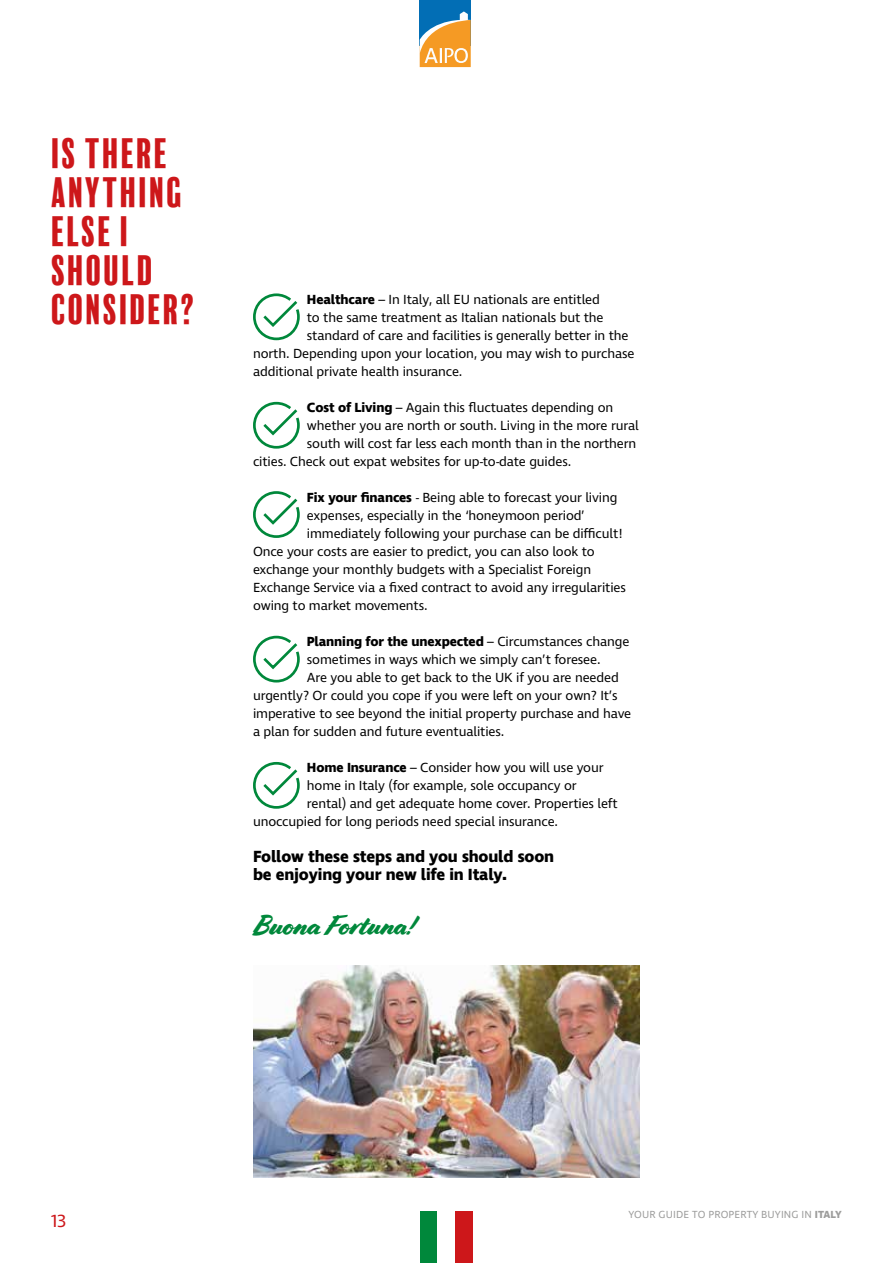
<style>
.page{position:relative;width:893px;height:1263px;background:#fff}
.page>*{position:absolute;margin:0;border:0;box-sizing:border-box;transform-origin:0 0}
.t1{font:39px/39px "Balboa Plus Fill";color:#cd171a}
.t2{font:28.5px "Cortado";letter-spacing:-.01em;color:#00883b}
.t3{font:18px "Ingra";color:#cd171a}
.t4{font:700 16.5px/18px "Ingra";letter-spacing:-.01em;color:#000}
.t5{font:13.5px "Ingra";letter-spacing:-.01em;color:#000}
.t6{font:700 13.5px "Ingra";letter-spacing:-.01em;color:#000}
.t7{font:10.5px "Ingra";letter-spacing:.01em;color:#9d9d9c}
.s1{font-weight:700}
.s2{font-weight:400}
</style>
<div class="page">
<div style="left:420px;top:0;width:51px;height:46px;background:#026eb5"></div>
<svg style="left:420px;top:11px;width:51px;height:56px"></svg>
<div style="left:421px;top:1212px;width:17px;height:51px;background:#00883b"></div>
<div style="left:455px;top:1212px;width:17px;height:51px;background:#cd171a"></div>
<img style="left:253px;top:965px;width:387px;height:213px">
<svg style="left:253px;top:293px;width:47px;height:48px"></svg>
<svg style="left:253px;top:401px;width:47px;height:48px"></svg>
<svg style="left:253px;top:491px;width:47px;height:47px"></svg>
<svg style="left:253px;top:635px;width:47px;height:48px"></svg>
<svg style="left:253px;top:761px;width:47px;height:48px"></svg>
<h1 class="t1" style="left:51px;top:134px;width:147px">IS THERE<br>ANYTHING<br>ELSE I<br>SHOULD<br>CONSIDER?</h1>
<p class="t5" style="left:307px;top:291px;width:294px"><span class="s1">Healthcare</span> – In Italy, all EU nationals are entitled</p>
<p class="t5" style="left:307px;top:309px;width:298px">to the same treatment as Italian nationals but the</p>
<p class="t5" style="left:307px;top:327px;width:323px">standard of care and facilities is generally better in the</p>
<p class="t5" style="left:253px;top:345px;width:383px">north. Depending upon your location, you may wish to purchase</p>
<p class="t5" style="left:253px;top:363px;width:211px">additional private health insurance.</p>
<p class="t5" style="left:307px;top:399px;width:308px"><span class="s1">Cost of Living</span> – Again this fluctuates depending on</p>
<p class="t5" style="left:307px;top:417px;width:333px">whether you are north or south. Living in the more rural</p>
<p class="t5" style="left:307px;top:435px;width:331px">south will cost far less each month than in the northern</p>
<p class="t5" style="left:253px;top:453px;width:320px">cities. Check out expat websites for up-to-date guides.</p>
<p class="t5" style="left:307px;top:489px;width:312px"><span class="s1">Fix your finances</span> - Being able to forecast your living</p>
<p class="t5" style="left:307px;top:507px;width:279px">expenses, especially in the ‘honeymoon period’</p>
<p class="t5" style="left:307px;top:525px;width:317px">immediately following your purchase can be difficult!</p>
<p class="t5" style="left:253px;top:543px;width:343px">Once your costs are easier to predict, you can also look to</p>
<p class="t5" style="left:253px;top:561px;width:340px">exchange your monthly budgets with a Specialist Foreign</p>
<p class="t5" style="left:253px;top:579px;width:374px">Exchange Service via a fixed contract to avoid any irregularities</p>
<p class="t5" style="left:253px;top:597px;width:176px">owing to market movements.</p>
<p class="t6" style="left:307px;top:633px;width:324px">Planning for the unexpected <span class="s2">– Circumstances change</span></p>
<p class="t5" style="left:307px;top:651px;width:295px">sometimes in ways which we simply can’t foresee.</p>
<p class="t5" style="left:307px;top:669px;width:313px">Are you able to get back to the UK if you are needed</p>
<p class="t5" style="left:253px;top:687px;width:366px">urgently? Or could you cope if you were left on your own? It’s</p>
<p class="t5" style="left:253px;top:705px;width:380px">imperative to see beyond the initial property purchase and have</p>
<p class="t5" style="left:253px;top:723px;width:253px">a plan for sudden and future eventualities.</p>
<p class="t5" style="left:307px;top:759px;width:298px"><span class="s1">Home Insurance</span> – Consider how you will use your</p>
<p class="t5" style="left:307px;top:777px;width:271px">home in Italy (for example, sole occupancy or</p>
<p class="t5" style="left:307px;top:795px;width:312px">rental) and get adequate home cover. Properties left</p>
<p class="t5" style="left:253px;top:813px;width:307px">unoccupied for long periods need special insurance.</p>
<p class="t4" style="left:253px;top:848px;width:303px">Follow these steps and you should soon be enjoying your new life in Italy.</p>
<h2 class="t2" style="left:253px;top:908px;width:163px">Buona Fortuna!</h2>
<h3 class="t3" style="left:51px;top:1210px;width:17px">13</h3>
<p class="t7" style="left:628px;top:1208px;width:215px">YOUR GUIDE TO PROPERTY BUYING IN <span class="s1">ITALY</span></p>
</div>
